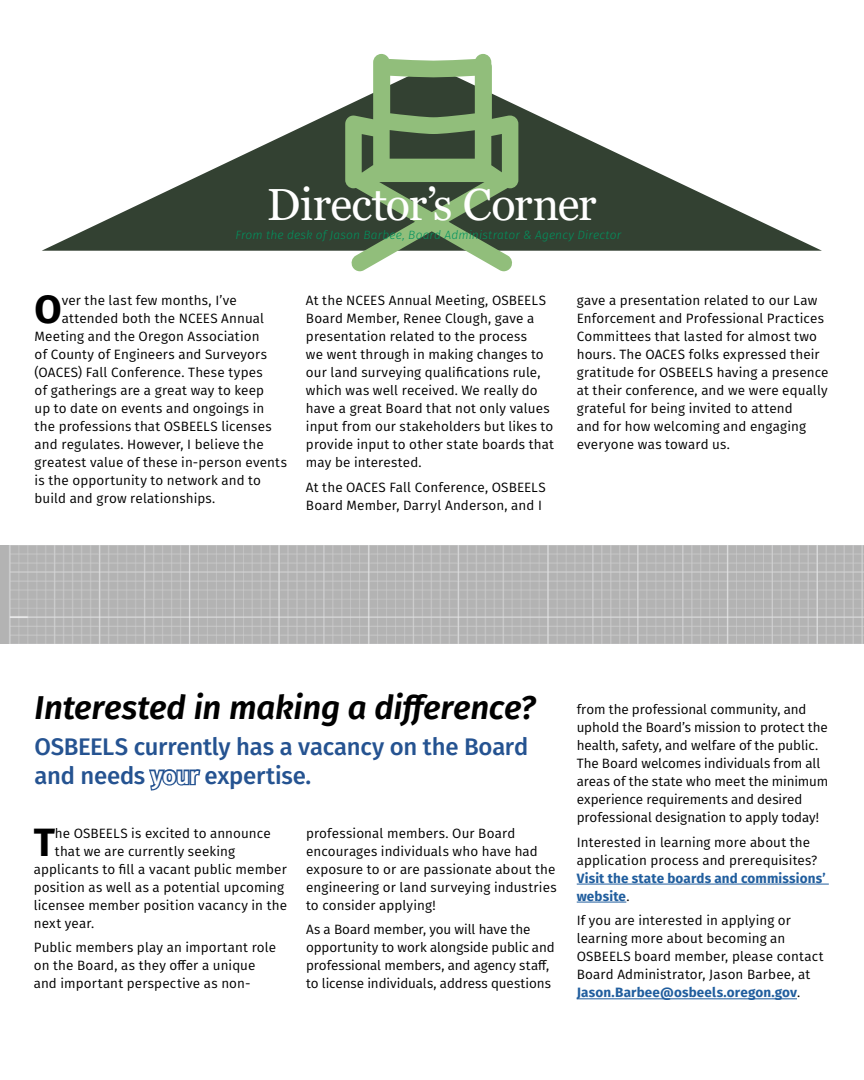
<style>
.page{position:relative;width:864px;height:1080px;background:#fff}
.page>*{position:absolute;margin:0;border:0;box-sizing:border-box;transform-origin:0 0}
.t1{font:45px "Georgia";letter-spacing:-.015em;color:#fff}
.t2{font:700 39.45px "Fira Sans";color:#000}
.t3{font:italic 600 33px "Fira Sans";letter-spacing:-.005em;color:#000}
.t4{font:500 24px/28.8px "Fira Sans";letter-spacing:-.01em;color:#255391}
.t5{font:13.5px/18px "Fira Sans";letter-spacing:.01em;color:#000}
.t6{font:700 13.5px/18px "Fira Sans";letter-spacing:.01em;color:#215e9e}
.t7{font:italic 300 12px "Fira Sans";letter-spacing:.01em;color:#01935f}
.s1{font-weight:400;color:#000}
.s2{font-weight:700;color:#215e9e}
</style>
<div class="page">
<img style="left:0;top:546px;width:864px;height:97px">
<svg style="left:42px;top:106px;width:780px;height:145px"></svg>
<svg style="left:345px;top:54px;width:173px;height:217px;background:#7d9772"></svg>
<hr style="left:577px;top:884px;width:252px;height:1px;background:#215e9e">
<hr style="left:577px;top:902px;width:49px;height:1px;background:#215e9e">
<hr style="left:577px;top:998px;width:220px;height:1px;background:#215e9e">
<h1 class="t1" style="left:267px;top:178px;width:331px">Director’s Corner</h1>
<p class="t7" style="left:235px;top:226px;width:387px">From the desk of Jason Barbee, Board Administrator &amp; Agency Director</p>
<h2 class="t2" style="left:35px;top:276px;width:29px">O</h2>
<p class="t5" style="left:62px;top:291px;width:177px">ver the last few months, I’ve</p>
<p class="t5" style="left:62px;top:309px;width:204px">attended both the NCEES Annual</p>
<p class="t5" style="left:35px;top:327px;width:226px">Meeting and the Oregon Association</p>
<p class="t5" style="left:35px;top:345px;width:234px">of County of Engineers and Surveyors</p>
<p class="t5" style="left:35px;top:363px;width:230px">(OACES) Fall Conference. These types</p>
<p class="t5" style="left:35px;top:381px;width:231px">of gatherings are a great way to keep</p>
<p class="t5" style="left:35px;top:399px;width:231px">up to date on events and ongoings in</p>
<p class="t5" style="left:35px;top:417px;width:238px">the professions that OSBEELS licenses</p>
<p class="t5" style="left:35px;top:435px;width:231px">and regulates. However, I believe the</p>
<p class="t5" style="left:35px;top:453px;width:254px">greatest value of these in-person events</p>
<p class="t5" style="left:35px;top:471px;width:228px">is the opportunity to network and to</p>
<p class="t5" style="left:35px;top:489px;width:182px">build and grow relationships.</p>
<p class="t5" style="left:306px;top:291px;width:250px">At the NCEES Annual Meeting, OSBEELS Board Member, Renee Clough, gave a presentation related to the process<br>we went through in making changes to our land surveying qualifications rule, which was well received. We really do have a great Board that not only values input from our stakeholders but likes to provide input to other state boards that may be interested.</p>
<p class="t5" style="left:306px;top:478px;width:241px">At the OACES Fall Conference, OSBEELS<br>Board Member, Darryl Anderson, and I</p>
<p class="t5" style="left:577px;top:291px;width:253px">gave a presentation related to our Law Enforcement and Professional Practices Committees that lasted for almost two hours. The OACES folks expressed their gratitude for OSBEELS having a presence at their conference, and we were equally grateful for being invited to attend<br>and for how welcoming and engaging everyone was toward us.</p>
<h3 class="t3" style="left:35px;top:681px;width:502px">Interested in making a difference?</h3>
<h3 class="t4" style="left:35px;top:731px;width:495px">OSBEELS currently has a vacancy on the Board and needs your expertise.</h3>
<p class="t5" style="left:306px;top:824px;width:252px">professional members. Our Board encourages individuals who have had exposure to or are passionate about the engineering or land surveying industries to consider applying!</p>
<p class="t5" style="left:306px;top:920px;width:250px">As a Board member, you will have the opportunity to work alongside public and professional members, and agency staff, to license individuals, address questions</p>
<h2 class="t2" style="left:34px;top:809px;width:23px">T</h2>
<p class="t5" style="left:55px;top:824px;width:217px">he OSBEELS is excited to announce</p>
<p class="t5" style="left:55px;top:842px;width:182px">that we are currently seeking</p>
<p class="t5" style="left:34px;top:860px;width:255px">applicants to fill a vacant public member</p>
<p class="t5" style="left:34px;top:878px;width:252px">position as well as a potential upcoming</p>
<p class="t5" style="left:34px;top:896px;width:255px">licensee member position vacancy in the</p>
<p class="t5" style="left:34px;top:914px;width:62px">next year.</p>
<p class="t5" style="left:34px;top:938px;width:244px">Public members play an important role on the Board, as they offer a unique and important perspective as non-</p>
<p class="t5" style="left:577px;top:700px;width:253px">from the professional community, and uphold the Board’s mission to protect the health, safety, and welfare of the public.<br>The Board welcomes individuals from all areas of the state who meet the minimum experience requirements and desired professional designation to apply today!</p>
<p class="t5" style="left:577px;top:833px;width:242px">Interested in learning more about the application process and prerequisites?</p>
<p class="t6" style="left:577px;top:868px;width:250px">Visit the state boards and commissions’ website<span class="s1">.</span></p>
<p class="t5" style="left:577px;top:911px;width:248px">If you are interested in applying or learning more about becoming an OSBEELS board member, please contact Board Administrator, Jason Barbee, at <span class="s2">Jason.Barbee@osbeels.oregon.gov</span>.</p>
</div>
